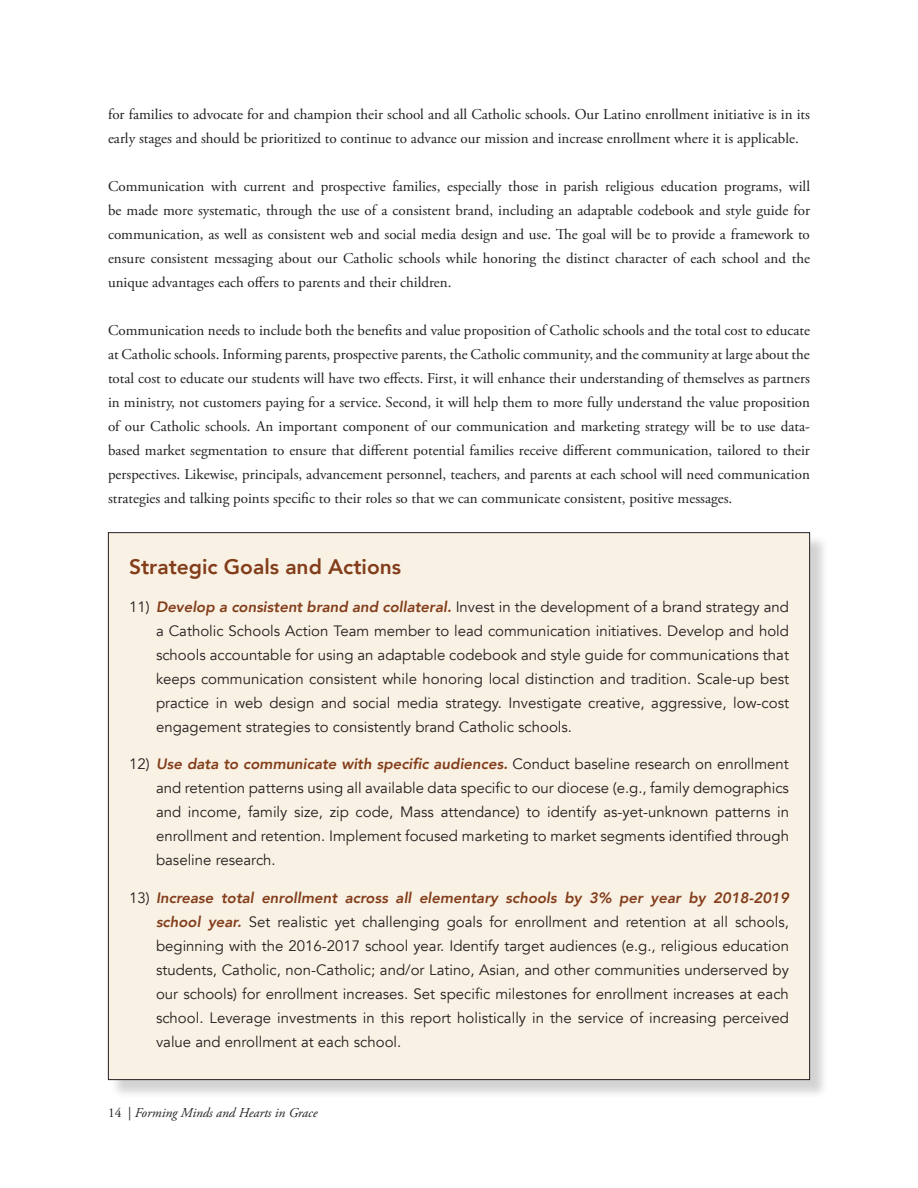
<style>
.page{position:relative;width:918px;height:1188px;background:#fff}
.page>*{position:absolute;margin:0;border:0;box-sizing:border-box;transform-origin:0 0}
.Head_Bronze{font:800 21px "Avenir";color:#833d1b}
.t1{font:15px/24px "Adobe Garamond Pro";color:#231f20;text-align:justify}
.t2{font:15px/24px "Avenir";color:#231f20;text-align:justify}
.t3{font:italic 13.5px "Adobe Garamond Pro";color:#231f20}
.s1{font-weight:800;font-style:italic;color:#833d1b}
.s2{font-style:normal}
</style>
<div class="page">
<div style="left:110px;top:535px;width:718px;height:564px;background:#231f20;opacity:.2"></div>
<div style="left:108px;top:533px;width:702px;height:547px;background:#f9f2e4"></div>
<p class="t1" style="left:108px;top:103px;width:703px">for families to advocate for and champion their school and all Catholic schools. Our Latino enrollment initiative is in its early stages and should be prioritized to continue to advance our mission and increase enrollment where it is applicable.</p>
<p class="t1" style="left:108px;top:175px;width:704px">Communication with current and prospective families, especially those in parish religious education programs, will be made more systematic, through the use of a consistent brand, including an adaptable codebook and style guide for communication, as well as consistent web and social media design and use. The goal will be to provide a framework to ensure consistent messaging about our Catholic schools while honoring the distinct character of each school and the unique advantages each offers to parents and their children.</p>
<p class="t1" style="left:108px;top:319px;width:704px">Communication needs to include both the benefits and value proposition of Catholic schools and the total cost to educate at Catholic schools. Informing parents, prospective parents, the Catholic community, and the community at large about the total cost to educate our students will have two effects. First, it will enhance their understanding of themselves as partners in ministry, not customers paying for a service. Second, it will help them to more fully understand the value proposition of our Catholic schools. An important component of our communication and marketing strategy will be to use data&shy;based market segmentation to ensure that different potential families receive different communication, tailored to their perspectives. Likewise, principals, advancement personnel, teachers, and parents at each school will need communication strategies and talking points specific to their roles so that we can communicate consistent, positive messages.</p>
<p class="Head_Bronze" style="left:129px;top:551px;width:274px">Strategic Goals and Actions</p>
<p class="t2" style="left:156px;top:595px;width:635px;text-indent:-27px">11) <span class="s1">Develop a consistent brand and collateral.</span> Invest in the development of a brand strategy and a Catholic Schools Action Team member to lead communication initiatives. Develop and hold schools accountable for using an adaptable codebook and style guide for communications that keeps communication consistent while honoring local distinction and tradition. Scale-up best practice in web design and social media strategy. Investigate creative, aggressive, low-cost engagement strategies to consistently brand Catholic schools.</p>
<p class="t2" style="left:156px;top:752px;width:635px;text-indent:-27px">12) <span class="s1">Use data to communicate with specific audiences.</span> Conduct baseline research on enrollment and retention patterns using all available data specific to our diocese (e.g., family demographics and income, family size, zip code, Mass attendance) to identify as-yet-unknown patterns in enrollment and retention. Implement focused marketing to market segments identified through baseline research.</p>
<p class="t2" style="left:156px;top:886px;width:635px;text-indent:-27px">13) <span class="s1">Increase total enrollment across all elementary schools by 3% per year by 2018-2019 school year.</span> Set realistic yet challenging goals for enrollment and retention at all schools, beginning with the 2016-2017 school year. Identify target audiences (e.g., religious education students, Catholic, non-Catholic; and/or Latino, Asian, and other communities underserved by our schools) for enrollment increases. Set specific milestones for enrollment increases at each school. Leverage investments in this report holistically in the service of increasing perceived value and enrollment at each school.</p>
<p class="t3" style="left:108px;top:1104px;width:211px"><span class="s2">14 |</span> Forming Minds and Hearts in Grace</p>
</div>
